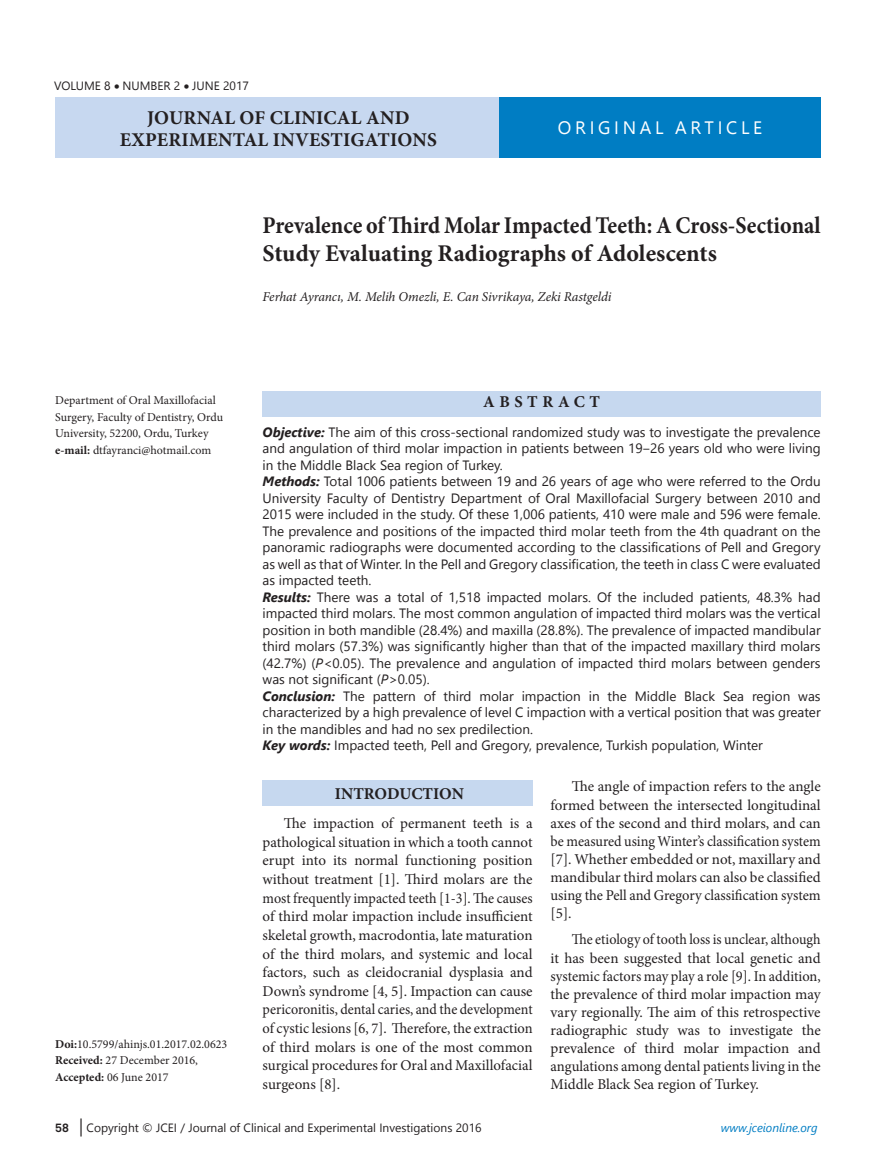
<style>
.page{position:relative;width:876px;height:1174px;background:#fff}
.page>*{position:absolute;margin:0;border:0;box-sizing:border-box;transform-origin:0 0}
.Konu_Başlığı{font:700 24px/28.5px "Minion Pro";color:#231f20;scale:.92 1}
.t1{font:700 19.5px/22.5px "Minion Pro";letter-spacing:.01em;color:#231f20;text-align:center}
.t2{font:18px "Segoe UI";letter-spacing:.205em;color:#fff}
.Ara_Başlık{font:700 16.5px "Minion Pro";color:#231f20}
.Özet_Başlıkk{font:700 16.5px "Minion Pro";letter-spacing:.28em;color:#231f20}
.Metin{font:15px/18.6px "Minion Pro";color:#231f20;text-align:justify}
.Metin-2{font:15px/18px "Minion Pro";color:#231f20;text-align:justify;scale:.93 1}
.Özet_Metin{font:13.5px/16.5px "Segoe UI";color:#231f20;text-align:justify}
.Yazarlar{font:italic 13.5px "Minion Pro";letter-spacing:-.005em;color:#231f20}
.Kurum{font:12px/16.5px "Minion Pro";color:#231f20}
.t3{font:12px "Segoe UI";color:#231f20}
.t4{font:italic 12px "Segoe UI";color:#007dc3}
.s1{font-weight:700}
.s2{font-weight:700;font-style:italic}
.s3{font-style:italic}
.s4{font-family:"Akkurat Pro";font-weight:700}
.s5{font-family:"Minion Pro";font-size:18px}
</style>
<div class="page">
<div style="left:55px;top:98px;width:445px;height:60px;background:#c7d8f0"></div>
<div style="left:500px;top:98px;width:321px;height:60px;background:#007dc3"></div>
<div style="left:263px;top:779px;width:270px;height:26px;background:#c6d8ef"></div>
<div style="left:263px;top:391px;width:558px;height:25px;background:#c6d8ef"></div>
<p class="t3" style="left:54px;top:76px;width:196px">VOLUME 8 • NUMBER 2 • JUNE 2017</p>
<p class="t1" style="left:120px;top:106px;width:318px">JOURNAL OF CLINICAL AND<br>EXPERIMENTAL INVESTIGATIONS</p>
<p class="t2" style="left:558px;top:113px;width:206px">ORIGINAL ARTICLE</p>
<p class="Konu_Başlığı" style="left:263px;top:210px;width:608px">Prevalence of Third Molar Impacted Teeth: A Cross-Sectional<br>Study Evaluating Radiographs of Adolescents</p>
<p class="Yazarlar" style="left:263px;top:287px;width:350px">Ferhat Ayrancı, M. Melih Omezli, E. Can Sivrikaya, Zeki Rastgeldi</p>
<p class="Kurum" style="left:55px;top:392px;width:169px">Department of Oral Maxillofacial<br>Surgery, Faculty of Dentistry, Ordu<br>University, 52200, Ordu, Turkey</p>
<p class="Kurum" style="left:55px;top:441px;width:158px"><span class="s1">e-mail:</span> dtfayranci@hotmail.com</p>
<p class="Kurum" style="left:55px;top:1035px;width:174px"><span class="s1">Doi:</span>10.5799/ahinjs.01.2017.02.0623</p>
<p class="Kurum" style="left:55px;top:1052px;width:144px"><span class="s1">Received:</span> 27 December 2016,</p>
<p class="Kurum" style="left:55px;top:1068px;width:115px"><span class="s1">Accepted:</span> 06 June 2017</p>
<p class="Özet_Başlıkk" style="left:483px;top:390px;width:119px">ABSTRACT</p>
<p class="Özet_Metin" style="left:263px;top:423px;width:560px"><span class="s2">Objective:</span> The aim of this cross-sectional randomized study was to investigate the prevalence and angulation of third molar impaction in patients between 19‒26 years old who were living in the Middle Black Sea region of Turkey.</p>
<p class="Özet_Metin" style="left:263px;top:473px;width:560px"><span class="s2">Methods:</span> Total 1006 patients between 19 and 26 years of age who were referred to the Ordu University Faculty of Dentistry Department of Oral Maxillofacial Surgery between 2010 and 2015 were included in the study. Of these 1,006 patients, 410 were male and 596 were female.<br>The prevalence and positions of the impacted third molar teeth from the 4th quadrant on the panoramic radiographs were documented according to the classifications of Pell and Gregory as well as that of Winter. In the Pell and Gregory classification, the teeth in class C were evaluated as impacted teeth.</p>
<p class="Özet_Metin" style="left:263px;top:588px;width:560px"><span class="s2">Results:</span> There was a total of 1,518 impacted molars. Of the included patients, 48.3% had impacted third molars. The most common angulation of impacted third molars was the vertical position in both mandible (28.4%) and maxilla (28.8%). The prevalence of impacted mandibular third molars (57.3%) was significantly higher than that of the impacted maxillary third molars (42.7%) (<span class="s3">P</span>&lt;0.05). The prevalence and angulation of impacted third molars between genders was not significant (<span class="s3">P</span>&gt;0.05).</p>
<p class="Özet_Metin" style="left:263px;top:687px;width:560px"><span class="s2">Conclusion:</span> The pattern of third molar impaction in the Middle Black Sea region was characterized by a high prevalence of level C impaction with a vertical position that was greater in the mandibles and had no sex predilection.</p>
<p class="Özet_Metin" style="left:263px;top:737px;width:502px"><span class="s2">Key words:</span> Impacted teeth, Pell and Gregory, prevalence, Turkish population, Winter</p>
<p class="Ara_Başlık" style="left:335px;top:781px;width:130px">INTRODUCTION</p>
<p class="Metin" style="left:263px;top:814px;width:272px;text-indent:21px">The impaction of permanent teeth is a pathological situation in which a tooth cannot erupt into its normal functioning position without treatment [1]. Third molars are the most frequently impacted teeth [1-3]. The causes of third molar impaction include insufficient skeletal growth, macrodontia, late maturation of the third molars, and systemic and local factors, such as cleidocranial dysplasia and Down’s syndrome [4, 5]. Impaction can cause pericoronitis, dental caries, and the development of cystic lesions [6, 7]. Therefore, the extraction of third molars is one of the most common surgical procedures for Oral and Maxillofacial surgeons [8].</p>
<p class="Metin" style="left:551px;top:777px;width:272px;line-height:18px;text-indent:21px">The angle of impaction refers to the angle formed between the intersected longitudinal axes of the second and third molars, and can be measured using Winter’s classification system [7]. Whether embedded or not, maxillary and mandibular third molars can also be classified using the Pell and Gregory classification system [5].</p>
<p class="Metin-2" style="left:551px;top:930px;width:292px;text-indent:21px">The etiology of tooth loss is unclear, although it has been suggested that local genetic and systemic factors may play a role [9]. In addition, the prevalence of third molar impaction may vary regionally. The aim of this retrospective radiographic study was to investigate the prevalence of third molar impaction and angulations among dental patients living in the Middle Black Sea region of Turkey.</p>
<p class="t3" style="left:55px;top:1117px;width:428px"><span class="s4">58</span> <span class="s5">|</span> Copyright © JCEI / Journal of Clinical and Experimental Investigations 2016</p>
<p class="t4" style="left:721px;top:1119px;width:98px">www.jceionline.org</p>
</div>
